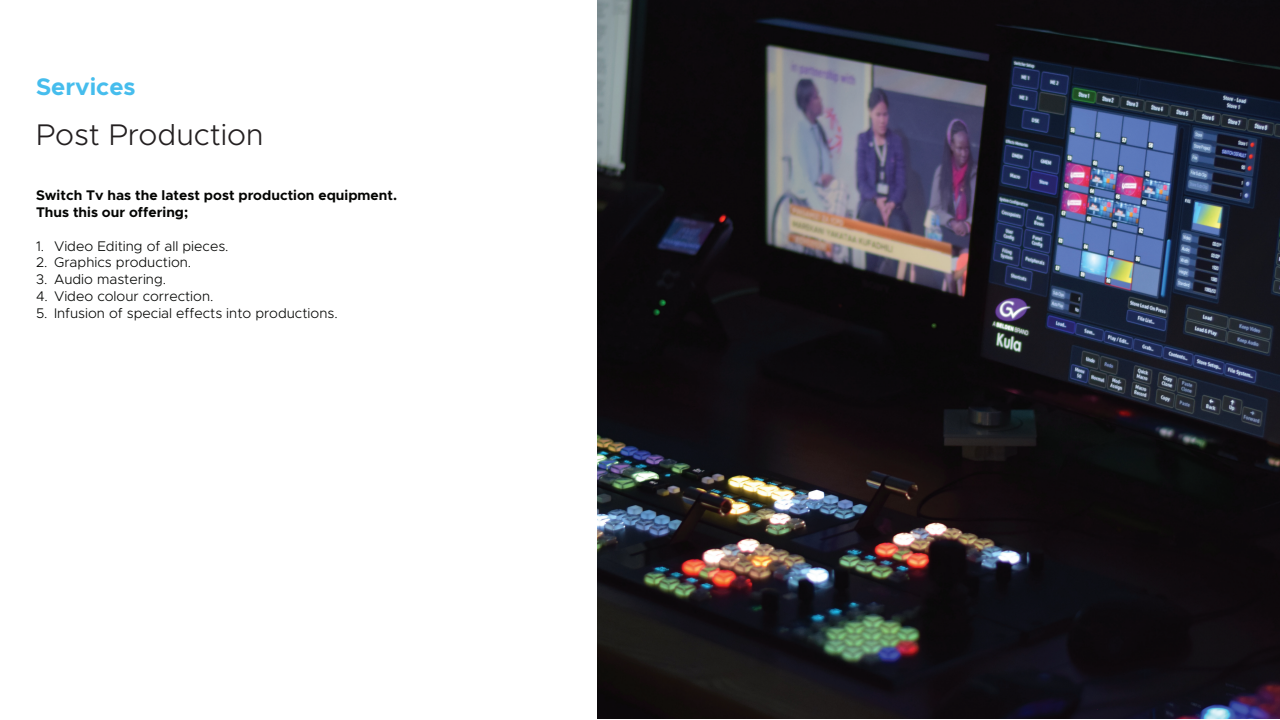
<style>
.page{position:relative;width:1280px;height:720px;background:#fff}
.page>*{position:absolute;margin:0;border:0;box-sizing:border-box;transform-origin:0 0}
.t1{font:300 30px "Metropolis";color:#231f20}
.t2{font:700 24px "Metropolis";color:#46bded}
.t3{font:300 14px "Metropolis";color:#040503}
.t4{font:700 14px/16.8px "Metropolis";color:#040503}
</style>
<div class="page">
<img style="left:597px;top:0;width:683px;height:719px">
<h2 class="t2" style="left:36px;top:72px;width:101px">Services</h2>
<h1 class="t1" style="left:36px;top:116px;width:229px">Post Production</h1>
<p class="t4" style="left:36px;top:187px;width:363px">Switch Tv has the latest post production equipment.<br>Thus this our offering;</p>
<p class="t3" style="left:36px;top:237px;width:194px">1. Video Editing of all pieces.</p>
<p class="t3" style="left:36px;top:254px;width:157px">2. Graphics production.</p>
<p class="t3" style="left:36px;top:271px;width:132px">3. Audio mastering.</p>
<p class="t3" style="left:36px;top:287px;width:179px">4. Video colour correction.</p>
<p class="t3" style="left:36px;top:304px;width:303px">5. Infusion of special effects into productions.</p>
</div>
